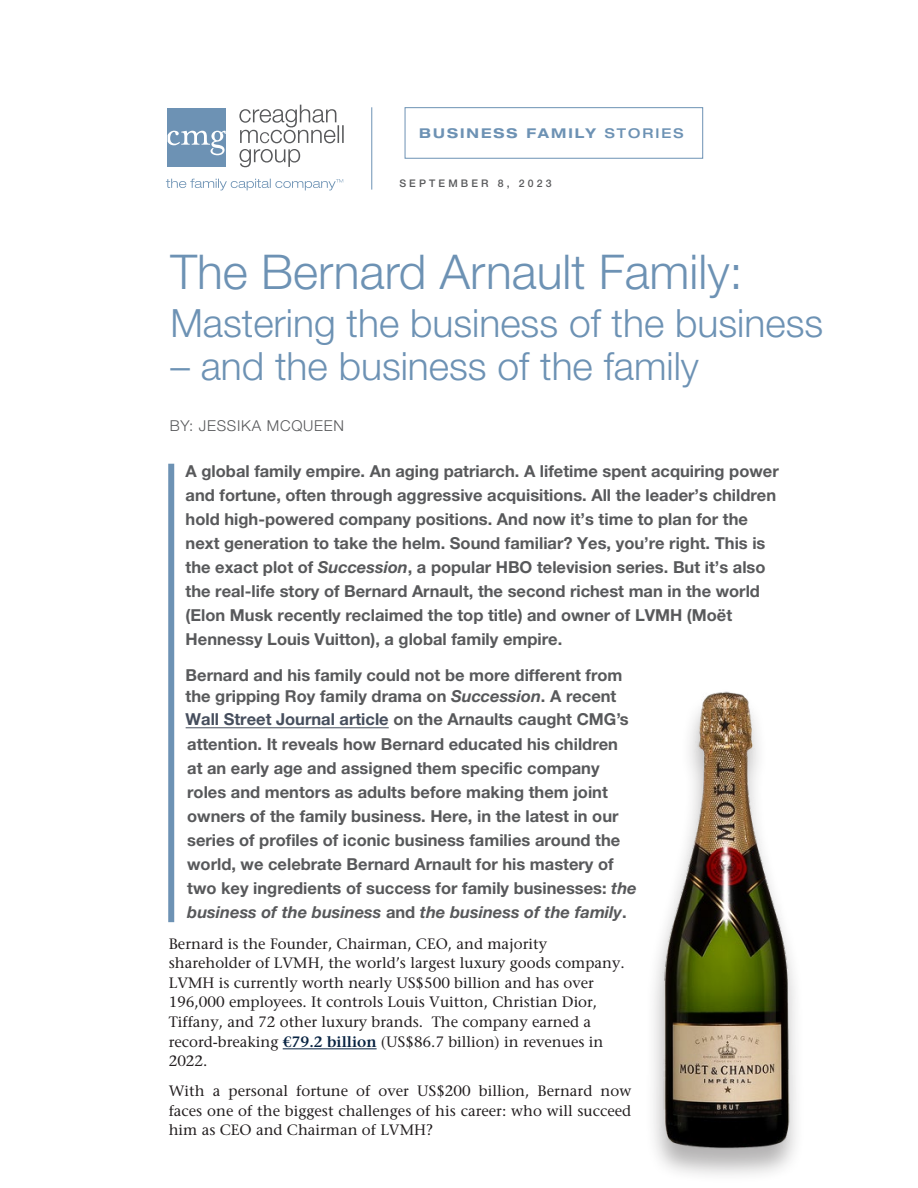
<style>
.page{position:relative;width:918px;height:1188px;background:#fff}
.page>*{position:absolute;margin:0;border:0;box-sizing:border-box;transform-origin:0 0}
.LIGHT_BLUE_HEAD{font:300 48px "Helvetica Neue LT Pro";color:#6d92b4}
.LIGHT_BLUE_HEAD-2{font:300 39px "Helvetica Neue LT Pro";color:#6d92b4}
.LEAD_INTRO_indent{font:700 16.5px/24px "Helvetica Neue LT Pro";color:#58595b}
.BODY{font:500 15px/19.5px "Stone Serif Std";color:#231f20}
.BYLINE{font:300 15px "Helvetica Neue LT Pro";letter-spacing:.05em;color:#58595b}
.t1{font:700 expanded 13.5px "Helvetica Neue LT Pro";letter-spacing:.15em;color:#6d92b4}
.DATE{font:500 10.5px "Helvetica Neue LT Pro";letter-spacing:.3em;color:#58595b}
.s1{font-weight:500}
.s2{font-style:italic}
.s3{color:#464e5d}
.s4{font-weight:600;color:#072241}
</style>
<div class="page">
<div style="left:168px;top:464px;width:6px;height:458px;background:#6d92b4"></div>
<hr style="left:371px;top:107px;width:1px;height:83px;background:#6d92b4">
<div style="left:168px;top:109px;width:58px;height:58px;background:#6d92b4"></div>
<svg style="left:168px;top:131px;width:58px;height:24px"></svg>
<svg style="left:239px;top:105px;width:105px;height:38px"></svg>
<svg style="left:239px;top:149px;width:61px;height:18px"></svg>
<svg style="left:166px;top:179px;width:177px;height:11px"></svg>
<div style="left:405px;top:107px;width:298px;height:52px;border:1px solid #6d92b4"></div>
<img style="left:653px;top:691px;width:143px;height:484px">
<hr style="left:283px;top:1048px;width:94px;height:1px;background:#072241">
<hr style="left:186px;top:727px;width:203px;height:1px;background:#464e5d">
<p class="t1" style="left:419px;top:124px;width:266px">BUSINESS FAMILY <span class="s1">STORIES</span></p>
<p class="DATE" style="left:399px;top:176px;width:154px">SEPTEMBER 8, 2023</p>
<p class="LIGHT_BLUE_HEAD" style="left:170px;top:242px;width:574px">The Bernard Arnault Family:</p>
<p class="LIGHT_BLUE_HEAD-2" style="left:170px;top:299px;width:654px">Mastering the business of the business</p>
<p class="LIGHT_BLUE_HEAD-2" style="left:170px;top:342px;width:530px">– and the business of the family</p>
<p class="BYLINE" style="left:170px;top:417px;width:176px">BY: JESSIKA MCQUEEN</p>
<p class="LEAD_INTRO_indent" style="left:186px;top:459px;width:595px">A global family empire. An aging patriarch. A lifetime spent acquiring power and fortune, often through aggressive acquisitions. All the leader’s children hold high-powered company positions. And now it’s time to plan for the next generation to take the helm. Sound familiar? Yes, you’re right. This is the exact plot of <span class="s2">Succession</span>, a popular HBO television series. But it’s also the real-life story of Bernard Arnault, the second richest man in the world (Elon Musk recently reclaimed the top title) and owner of LVMH (Moët Hennessy Louis Vuitton), a global family empire.</p>
<p class="LEAD_INTRO_indent" style="left:186px;top:664px;width:438px;line-height:21.3px">Bernard and his family could not be more different from the gripping Roy family drama on <span class="s2">Succession</span>. A recent</p>
<p class="LEAD_INTRO_indent" style="left:186px;top:706px;width:445px;line-height:25.5px"><span class="s3">Wall Street Journal article</span> on the Arnaults caught CMG’s attention. It reveals how Bernard educated his children</p>
<p class="LEAD_INTRO_indent" style="left:187px;top:757px;width:451px">at an early age and assigned them specific company roles and mentors as adults before making them joint owners of the family business. Here, in the latest in our series of profiles of iconic business families around the world, we celebrate Bernard Arnault for his mastery of two key ingredients of success for family businesses: <span class="s2">the business of the business</span> and <span class="s2">the business of the family</span>.</p>
<p class="BODY" style="left:169px;top:934px;width:457px">Bernard is the Founder, Chairman, CEO, and majority shareholder of LVMH, the world’s largest luxury goods company.<br>LVMH is currently worth nearly US$500 billion and has over 196,000 employees. It controls Louis Vuitton, Christian Dior, Tiffany, and 72 other luxury brands. The company earned a record-breaking <span class="s4">€79.2 billion</span> (US$86.7 billion) in revenues in 2022.</p>
<p class="BODY" style="left:169px;top:1081px;width:464px;text-align:justify">With a personal fortune of over US$200 billion, Bernard now faces one of the biggest challenges of his career: who will succeed him as CEO and Chairman of LVMH?</p>
</div>
